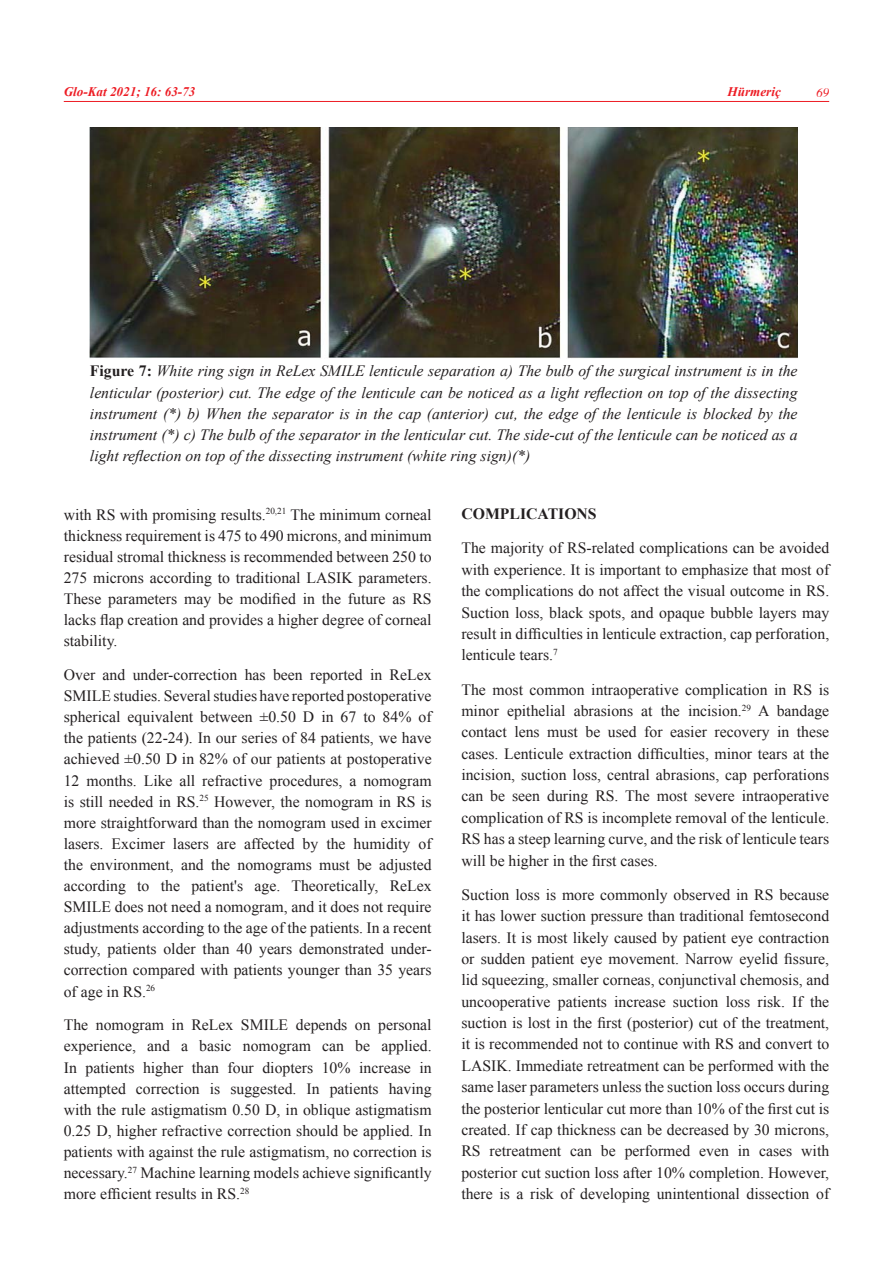
<style>
.page{position:relative;width:893px;height:1263px;background:#fff}
.page>*{position:absolute;margin:0;border:0;box-sizing:border-box;transform-origin:0 0}
.t1{font:15.75px/21.1px "Times New Roman";color:#231f20;text-align:justify}
.t2{font:italic 15.75px/21px "Times New Roman";color:#231f20;text-align:justify}
.t3{font:700 15.75px "Times New Roman";color:#231f20}
.t4{font:italic 700 13.2px "Times New Roman";color:#ed1c24}
.t5{font:italic 12.75px "Times";color:#ed1c24}
.s1{font-weight:700;font-style:normal}
</style>
<div class="page">
<img style="left:90px;top:128px;width:707px;height:230px">
<hr style="left:64px;top:101px;width:765px;height:1px;background:#ed1c24">
<p class="t4" style="left:64px;top:84px;width:133px">Glo-Kat 2021; 16: 63-73</p>
<p class="t4" style="left:728px;top:84px;width:55px">Hürmeriç</p>
<p class="t5" style="left:816px;top:87px;width:14px">69</p>
<p class="t2" style="left:90px;top:361px;width:709px"><span class="s1">Figure 7:</span> White ring sign in ReLex SMILE lenticule separation a) The bulb of the surgical instrument is in the lenticular (posterior) cut. The edge of the lenticule can be noticed as a light reflection on top of the dissecting instrument (*) b) When the separator is in the cap (anterior) cut, the edge of the lenticule is blocked by the instrument (*) c) The bulb of the separator in the lenticular cut. The side-cut of the lenticule can be noticed as a light reflection on top of the dissecting instrument (white ring sign)(*)</p>
<p class="t1" style="left:64px;top:504px;width:369px">with RS with promising results.<sup>20,21</sup> The minimum corneal thickness requirement is 475 to 490 microns, and minimum residual stromal thickness is recommended between 250 to 275 microns according to traditional LASIK parameters.<br>These parameters may be modified in the future as RS lacks flap creation and provides a higher degree of corneal stability.</p>
<p class="t1" style="left:64px;top:664px;width:369px">Over and under-correction has been reported in ReLex SMILE studies. Several studies have reported postoperative spherical equivalent between ±0.50 D in 67 to 84% of the patients (22-24). In our series of 84 patients, we have achieved ±0.50 D in 82% of our patients at postoperative 12 months. Like all refractive procedures, a nomogram is still needed in RS.<sup>25</sup> However, the nomogram in RS is more straightforward than the nomogram used in excimer lasers. Excimer lasers are affected by the humidity of the environment, and the nomograms must be adjusted according to the patient's age. Theoretically, ReLex SMILE does not need a nomogram, and it does not require adjustments according to the age of the patients. In a recent study, patients older than 40 years demonstrated under&shy;correction compared with patients younger than 35 years of age in RS.<sup>26</sup></p>
<p class="t1" style="left:64px;top:1014px;width:369px">The nomogram in ReLex SMILE depends on personal experience, and a basic nomogram can be applied.<br>In patients higher than four diopters 10% increase in attempted correction is suggested. In patients having with the rule astigmatism 0.50 D, in oblique astigmatism 0.25 D, higher refractive correction should be applied. In patients with against the rule astigmatism, no correction is necessary.<sup>27</sup> Machine learning models achieve significantly more efficient results in RS.<sup>28</sup></p>
<p class="t3" style="left:461px;top:505px;width:137px">COMPLICATIONS</p>
<p class="t1" style="left:461px;top:537px;width:369px">The majority of RS-related complications can be avoided with experience. It is important to emphasize that most of the complications do not affect the visual outcome in RS.<br>Suction loss, black spots, and opaque bubble layers may result in difficulties in lenticule extraction, cap perforation, lenticule tears.<sup>7</sup></p>
<p class="t1" style="left:461px;top:678px;width:369px">The most common intraoperative complication in RS is minor epithelial abrasions at the incision.<sup>29</sup> A bandage contact lens must be used for easier recovery in these cases. Lenticule extraction difficulties, minor tears at the incision, suction loss, central abrasions, cap perforations can be seen during RS. The most severe intraoperative complication of RS is incomplete removal of the lenticule.<br>RS has a steep learning curve, and the risk of lenticule tears will be higher in the first cases.</p>
<p class="t1" style="left:461px;top:884px;width:369px">Suction loss is more commonly observed in RS because it has lower suction pressure than traditional femtosecond lasers. It is most likely caused by patient eye contraction or sudden patient eye movement. Narrow eyelid fissure, lid squeezing, smaller corneas, conjunctival chemosis, and uncooperative patients increase suction loss risk. If the suction is lost in the first (posterior) cut of the treatment, it is recommended not to continue with RS and convert to LASIK. Immediate retreatment can be performed with the same laser parameters unless the suction loss occurs during the posterior lenticular cut more than 10% of the first cut is created. If cap thickness can be decreased by 30 microns, RS retreatment can be performed even in cases with posterior cut suction loss after 10% completion. However, there is a risk of developing unintentional dissection of</p>
</div>
